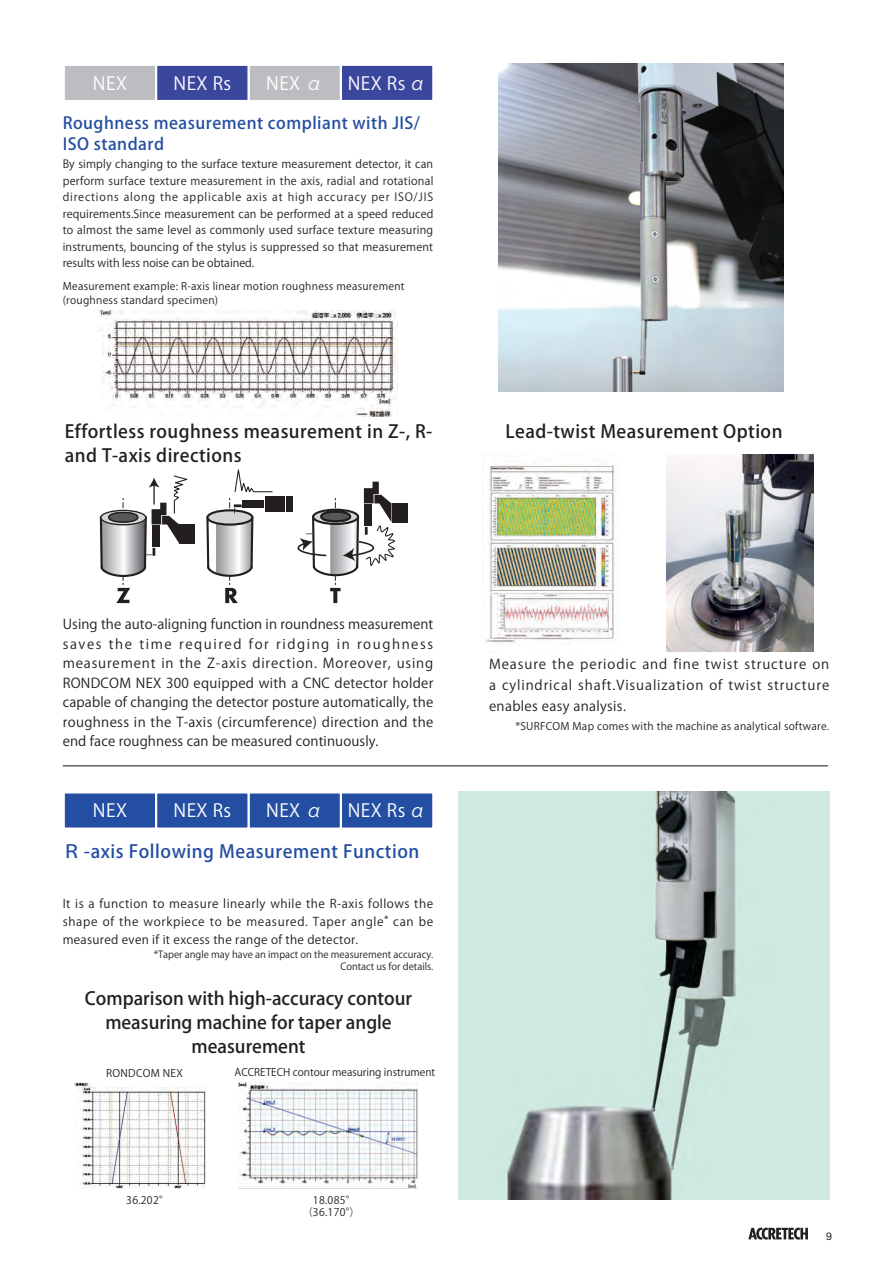
<style>
.page{position:relative;width:893px;height:1263px;background:#fff}
.page>*{position:absolute;margin:0;border:0;box-sizing:border-box;transform-origin:0 0}
.t1{font:500 18px/24px "Koz Go Pro";letter-spacing:.025em;color:#231f20}
.t2{font:500 18px/24px "Koz Go Pro";color:#231f20;text-align:center}
.t3{font:18px "Koz Go Pro";letter-spacing:.025em;color:#fff}
.t4{font:500 18px "Koz Go Pro";letter-spacing:.03em;color:#244ea1}
.t5{font:500 16.5px/21px "Koz Go Pro";letter-spacing:.03em;color:#244ea1}
.t6{font:13.5px/19.5px "Koz Go Pro";letter-spacing:.025em;color:#231f20;text-align:justify}
.t7{font:12px/18px "Koz Go Pro";letter-spacing:.025em;color:#231f20;text-align:justify}
.t8{font:11.25px/16.5px "Koz Go Pro";color:#231f20;text-align:justify}
.t9{font:10.65px "Helvetica Neue";color:#231f20}
.t10{font:10.5px/13.5px "Koz Go Pro";letter-spacing:.025em;color:#231f20}
.t11{font:10.5px "Koz Go Pro";color:#231f20}
.t12{font:9.75px/12px "Koz Go Pro";color:#231f20;text-align:right}
</style>
<div class="page">
<svg style="left:748px;top:1227px;width:60px;height:12px"></svg>
<img style="left:499px;top:64px;width:285px;height:327px">
<div style="left:64px;top:65px;width:92px;height:36px;background:#bcbdc0"></div>
<div style="left:63px;top:64px;width:94px;height:38px;border:2px solid #fff"></div>
<div style="left:249px;top:65px;width:92px;height:36px;background:#bcbdc0"></div>
<div style="left:247px;top:64px;width:95px;height:38px;border:2px solid #fff"></div>
<div style="left:156px;top:65px;width:93px;height:36px;background:#3b479d"></div>
<div style="left:155px;top:64px;width:95px;height:38px;border:2px solid #fff"></div>
<div style="left:341px;top:65px;width:92px;height:36px;background:#3b479d"></div>
<div style="left:340px;top:64px;width:94px;height:38px;border:2px solid #fff"></div>
<div style="left:64px;top:792px;width:92px;height:36px;background:#244ea1"></div>
<div style="left:63px;top:791px;width:94px;height:39px;border:2px solid #fff"></div>
<div style="left:249px;top:792px;width:92px;height:36px;background:#244ea1"></div>
<div style="left:247px;top:791px;width:95px;height:39px;border:2px solid #fff"></div>
<div style="left:156px;top:792px;width:93px;height:36px;background:#244ea1"></div>
<div style="left:155px;top:791px;width:95px;height:39px;border:2px solid #fff"></div>
<div style="left:341px;top:792px;width:92px;height:36px;background:#244ea1"></div>
<div style="left:340px;top:791px;width:94px;height:39px;border:2px solid #fff"></div>
<hr style="left:63px;top:765px;width:765px;height:1px;background:#231f20">
<img style="left:459px;top:791px;width:370px;height:408px">
<img style="left:75px;top:1082px;width:131px;height:106px">
<img style="left:238px;top:1082px;width:179px;height:106px">
<div style="left:265px;top:496px;width:20px;height:15px;background:#231f20"></div>
<div style="left:286px;top:496px;width:6px;height:15px;background:#231f20"></div>
<svg style="left:206px;top:469px;width:67px;height:134px"></svg>
<div style="left:180px;top:524px;width:15px;height:20px;background:#231f20"></div>
<svg style="left:100px;top:475px;width:88px;height:128px"></svg>
<div style="left:392px;top:503px;width:15px;height:20px;background:#231f20"></div>
<svg style="left:297px;top:482px;width:98px;height:121px"></svg>
<img style="left:482px;top:461px;width:134px;height:184px">
<img style="left:666px;top:454px;width:148px;height:197px">
<img style="left:98px;top:311px;width:300px;height:106px">
<h1 class="t3" style="left:93px;top:72px;width:36px">NEX</h1>
<h1 class="t3" style="left:174px;top:72px;width:59px">NEX Rs</h1>
<h1 class="t3" style="left:266px;top:72px;width:59px">NEX α</h1>
<h1 class="t3" style="left:348px;top:72px;width:80px">NEX Rs α</h1>
<p class="t5" style="left:63px;top:114px;width:359px">Roughness measurement compliant with JIS/<br>ISO standard</p>
<p class="t8" style="left:63px;top:156px;width:372px">By simply changing to the surface texture measurement detector, it can perform surface texture measurement in the axis, radial and rotational directions along the applicable axis at high accuracy per ISO/JIS requirements.Since measurement can be performed at a speed reduced to almost the same level as commonly used surface texture measuring instruments, bouncing of the stylus is suppressed so that measurement results with less noise can be obtained.</p>
<p class="t10" style="left:63px;top:280px;width:343px">Measurement example: R-axis linear motion roughness measurement (roughness standard specimen)</p>
<h1 class="t1" style="left:65px;top:420px;width:369px">Effortless roughness measurement in Z-, R&shy;and T-axis directions</h1>
<h1 class="t1" style="left:505px;top:420px;width:278px">Lead-twist Measurement Option</h1>
<p class="t6" style="left:63px;top:615px;width:372px">Using the auto-aligning function in roundness measurement saves the time required for ridging in roughness measurement in the Z-axis direction. Moreover, using RONDCOM NEX 300 equipped with a CNC detector holder capable of changing the detector posture automatically, the roughness in the T-axis (circumference) direction and the end face roughness can be measured continuously.</p>
<h1 class="t3" style="left:93px;top:799px;width:36px">NEX</h1>
<h1 class="t3" style="left:174px;top:799px;width:59px">NEX Rs</h1>
<h1 class="t3" style="left:266px;top:799px;width:59px">NEX α</h1>
<h1 class="t3" style="left:348px;top:799px;width:80px">NEX Rs α</h1>
<h1 class="t4" style="left:63px;top:840px;width:358px">Ｒ -axis Following Measurement Function</h1>
<p class="t7" style="left:63px;top:895px;width:372px">It is a function to measure linearly while the R-axis follows the shape of the workpiece to be measured. Taper angle<sup>*</sup> can be measured even if it excess the range of the detector.</p>
<p class="t12" style="left:154px;top:949px;width:281px">*Taper angle may have an impact on the measurement accuracy.<br>Contact us for details.</p>
<h1 class="t2" style="left:85px;top:987px;width:329px">Comparison with high-accuracy contour measuring machine for taper angle measurement</h1>
<p class="t10" style="left:106px;top:1066px;width:78px">RONDCOM NEX</p>
<p class="t10" style="left:126px;top:1194px;width:44px">36.202°</p>
<p class="t11" style="left:235px;top:1065px;width:202px">ACCRETECH contour measuring instrument</p>
<p class="t10" style="left:302px;top:1195px;width:59px;line-height:12px;text-indent:11px">18.085°（36.170°）</p>
<p class="t6" style="left:489px;top:654px;width:342px;line-height:21px">Measure the periodic and fine twist structure on a cylindrical shaft.Visualization of twist structure enables easy analysis.</p>
<p class="t10" style="left:515px;top:720px;width:315px">*SURFCOM Map comes with the machine as analytical software.</p>
<p class="t9" style="left:826px;top:1229px;width:7px">9</p>
</div>
